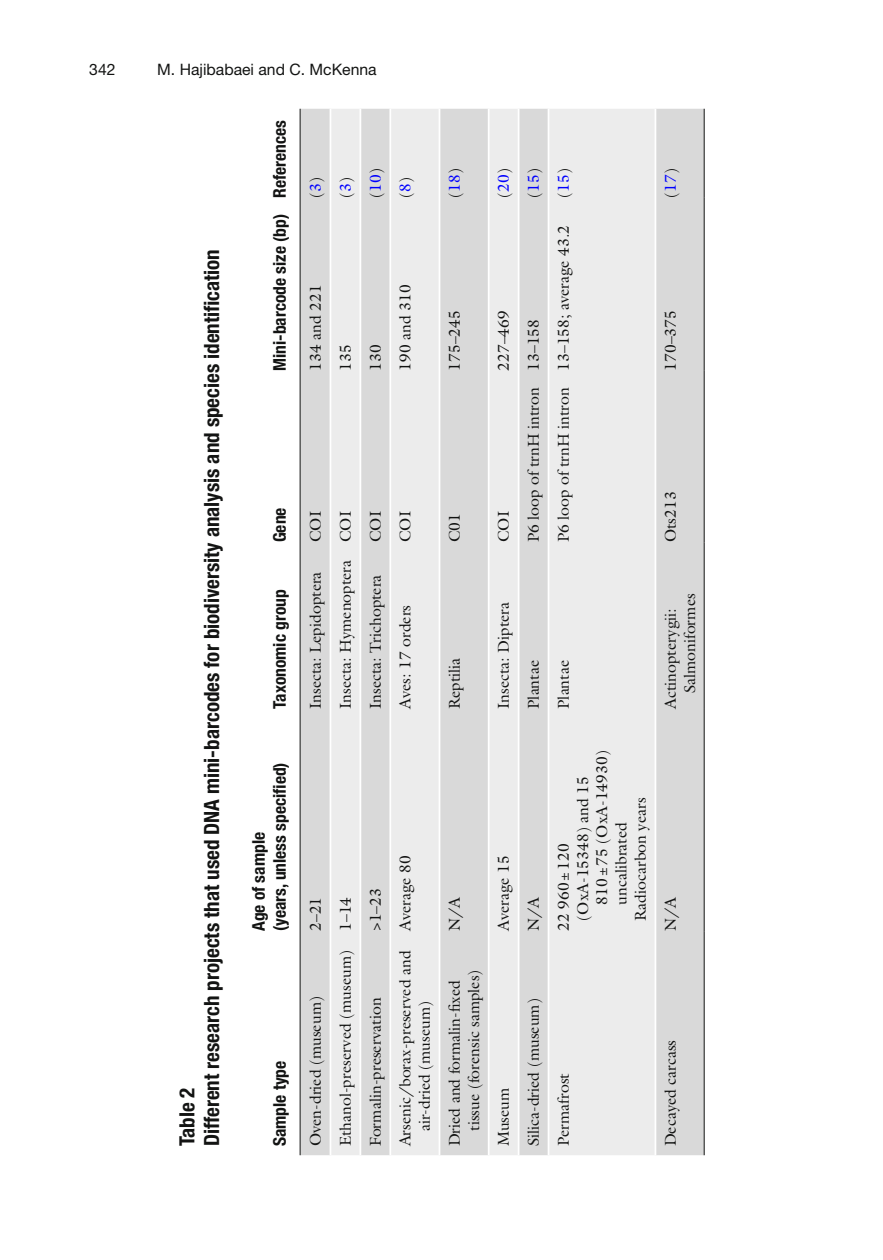
<style>
.page{position:relative;width:883px;height:1260px;background:#fff}
.page>*{position:absolute;margin:0;border:0;box-sizing:border-box;transform-origin:0 0}
.t1{font:700 condensed 21px/24.5px "Helvetica Neue";color:#131413}
.t2{font:700 condensed 17.5px/21px "Helvetica Neue";color:#131413}
.t3{font:15.75px/19.2px "Galliard";color:#131413}
.t4{font:15.75px "Helvetica Neue";color:#131413}
.s1{color:#00f}
</style>
<div class="page">
<div style="left:301px;top:109px;width:403px;height:1046px;background:#d9d9d9"></div>
<svg style="left:331px;top:109px;width:324px;height:1046px;background:#e6e6e6"></svg>
<hr style="left:704px;top:198px;width:1px;height:173px;background:#131413">
<hr style="left:704px;top:371px;width:1px;height:171px;background:#131413">
<hr style="left:704px;top:542px;width:1px;height:167px;background:#131413">
<hr style="left:704px;top:709px;width:1px;height:222px;background:#131413">
<hr style="left:704px;top:109px;width:1px;height:89px;background:#131413">
<hr style="left:704px;top:931px;width:1px;height:224px;background:#131413">
<hr style="left:300px;top:109px;width:1px;height:1046px;background:#131413">
<hr style="left:330px;top:109px;width:1px;height:1046px;background:#fff">
<hr style="left:360px;top:109px;width:1px;height:1046px;background:#fff">
<hr style="left:389px;top:109px;width:2px;height:1046px;background:#fff">
<hr style="left:439px;top:109px;width:1px;height:1046px;background:#fff">
<hr style="left:488px;top:109px;width:2px;height:1046px;background:#fff">
<hr style="left:518px;top:109px;width:1px;height:1046px;background:#fff">
<hr style="left:548px;top:109px;width:1px;height:1046px;background:#fff">
<hr style="left:655px;top:109px;width:1px;height:1046px;background:#fff">
<p class="t4" style="left:89px;top:64px;width:28px">342</p>
<p class="t4" style="left:157px;top:64px;width:221px">M. Hajibabaei and C. McKenna</p>
<h1 class="t1" style="left:177px;top:1146px;width:899px;rotate:-90deg">Table 2<br>Different research projects that used DNA mini-barcodes for biodiversity analysis and species identification</h1>
<p class="t2" style="left:270px;top:371px;width:252px;rotate:-90deg">Mini-barcode size (bp) References</p>
<p class="t2" style="left:270px;top:542px;width:36px;rotate:-90deg">Gene</p>
<p class="t2" style="left:270px;top:709px;width:121px;rotate:-90deg">Taxonomic group</p>
<p class="t2" style="left:249px;top:931px;width:170px;rotate:-90deg">Age of sample<br>(years, unless specified)</p>
<p class="t2" style="left:270px;top:1146px;width:87px;rotate:-90deg">Sample type</p>
<p class="t3" style="left:307px;top:198px;width:22px;rotate:-90deg">( <span class="s1">3</span>)</p>
<p class="t3" style="left:337px;top:198px;width:22px;rotate:-90deg">( <span class="s1">3</span>)</p>
<p class="t3" style="left:367px;top:198px;width:31px;rotate:-90deg">( <span class="s1">10</span>)</p>
<p class="t3" style="left:397px;top:198px;width:22px;rotate:-90deg">( <span class="s1">8</span>)</p>
<p class="t3" style="left:446px;top:198px;width:31px;rotate:-90deg">( <span class="s1">18</span>)</p>
<p class="t3" style="left:307px;top:371px;width:88px;rotate:-90deg">134 and 221</p>
<p class="t3" style="left:337px;top:371px;width:28px;rotate:-90deg">135</p>
<p class="t3" style="left:367px;top:371px;width:28px;rotate:-90deg">130</p>
<p class="t3" style="left:397px;top:371px;width:88px;rotate:-90deg">190 and 310</p>
<p class="t3" style="left:446px;top:371px;width:62px;rotate:-90deg">175–245</p>
<p class="t3" style="left:307px;top:542px;width:33px;rotate:-90deg">COI</p>
<p class="t3" style="left:307px;top:709px;width:139px;rotate:-90deg">Insecta: Lepidoptera</p>
<p class="t3" style="left:337px;top:709px;width:199px;rotate:-90deg">Insecta: Hymenoptera COI</p>
<p class="t3" style="left:367px;top:542px;width:33px;rotate:-90deg">COI</p>
<p class="t3" style="left:367px;top:709px;width:136px;rotate:-90deg">Insecta: Trichoptera</p>
<p class="t3" style="left:397px;top:542px;width:33px;rotate:-90deg">COI</p>
<p class="t3" style="left:397px;top:709px;width:105px;rotate:-90deg">Aves: 17 orders</p>
<p class="t3" style="left:446px;top:542px;width:31px;rotate:-90deg">C01</p>
<p class="t3" style="left:446px;top:709px;width:53px;rotate:-90deg">Reptilia</p>
<p class="t3" style="left:496px;top:198px;width:31px;rotate:-90deg">( <span class="s1">20</span>)</p>
<p class="t3" style="left:496px;top:371px;width:62px;rotate:-90deg">227–469</p>
<p class="t3" style="left:496px;top:542px;width:33px;rotate:-90deg">COI</p>
<p class="t3" style="left:526px;top:198px;width:31px;rotate:-90deg">( <span class="s1">15</span>)</p>
<p class="t3" style="left:526px;top:542px;width:225px;rotate:-90deg">P6 loop of trnH intron 13–158</p>
<p class="t3" style="left:555px;top:198px;width:31px;rotate:-90deg">( <span class="s1">15</span>)</p>
<p class="t3" style="left:555px;top:542px;width:319px;rotate:-90deg">P6 loop of trnH intron 13–158; average 43.2</p>
<p class="t3" style="left:496px;top:709px;width:108px;rotate:-90deg">Insecta: Diptera</p>
<p class="t3" style="left:526px;top:709px;width:50px;rotate:-90deg">Plantae</p>
<p class="t3" style="left:555px;top:709px;width:50px;rotate:-90deg">Plantae</p>
<p class="t3" style="left:662px;top:198px;width:31px;rotate:-90deg">( <span class="s1">17</span>)</p>
<p class="t3" style="left:662px;top:371px;width:62px;rotate:-90deg">170–375</p>
<p class="t3" style="left:662px;top:542px;width:52px;rotate:-90deg">Ots213</p>
<p class="t3" style="left:662px;top:693px;width:101px;text-indent:-16px;rotate:-90deg">Actinopterygii:<br>Salmoniformes</p>
<p class="t3" style="left:307px;top:931px;width:36px;rotate:-90deg">2–21</p>
<p class="t3" style="left:307px;top:1146px;width:152px;rotate:-90deg">Oven-dried (museum)</p>
<p class="t3" style="left:337px;top:1146px;width:251px;rotate:-90deg">Ethanol-preserved (museum) 1–14</p>
<p class="t3" style="left:367px;top:931px;width:45px;rotate:-90deg">&gt;1–23</p>
<p class="t3" style="left:367px;top:1146px;width:150px;rotate:-90deg">Formalin-preservation</p>
<p class="t3" style="left:397px;top:931px;width:77px;rotate:-90deg">Average 80</p>
<p class="t3" style="left:397px;top:1131px;width:182px;text-indent:-16px;rotate:-90deg">Arsenic/borax-preserved and air-dried (museum)</p>
<p class="t3" style="left:446px;top:931px;width:35px;rotate:-90deg">N/A</p>
<p class="t3" style="left:496px;top:931px;width:77px;rotate:-90deg">Average 15</p>
<p class="t3" style="left:446px;top:1131px;width:163px;text-indent:-16px;rotate:-90deg">Dried and formalin-fixed tissue (forensic samples)</p>
<p class="t3" style="left:496px;top:1146px;width:60px;rotate:-90deg">Museum</p>
<p class="t3" style="left:526px;top:931px;width:35px;rotate:-90deg">N/A</p>
<p class="t3" style="left:594px;top:905px;width:156px;rotate:-90deg">810 ± 75 (OxA-14930)</p>
<p class="t3" style="left:575px;top:921px;width:146px;rotate:-90deg">(OxA-15348) and 15</p>
<p class="t3" style="left:632px;top:921px;width:124px;rotate:-90deg">Radiocarbon years</p>
<p class="t3" style="left:613px;top:905px;width:84px;rotate:-90deg">uncalibrated</p>
<p class="t3" style="left:555px;top:931px;width:89px;rotate:-90deg">22 960 ± 120</p>
<p class="t3" style="left:526px;top:1146px;width:150px;rotate:-90deg">Silica-dried (museum)</p>
<p class="t3" style="left:555px;top:1146px;width:75px;rotate:-90deg">Permafrost</p>
<p class="t3" style="left:662px;top:931px;width:35px;rotate:-90deg">N/A</p>
<p class="t3" style="left:662px;top:1146px;width:108px;rotate:-90deg">Decayed carcass</p>
</div>
